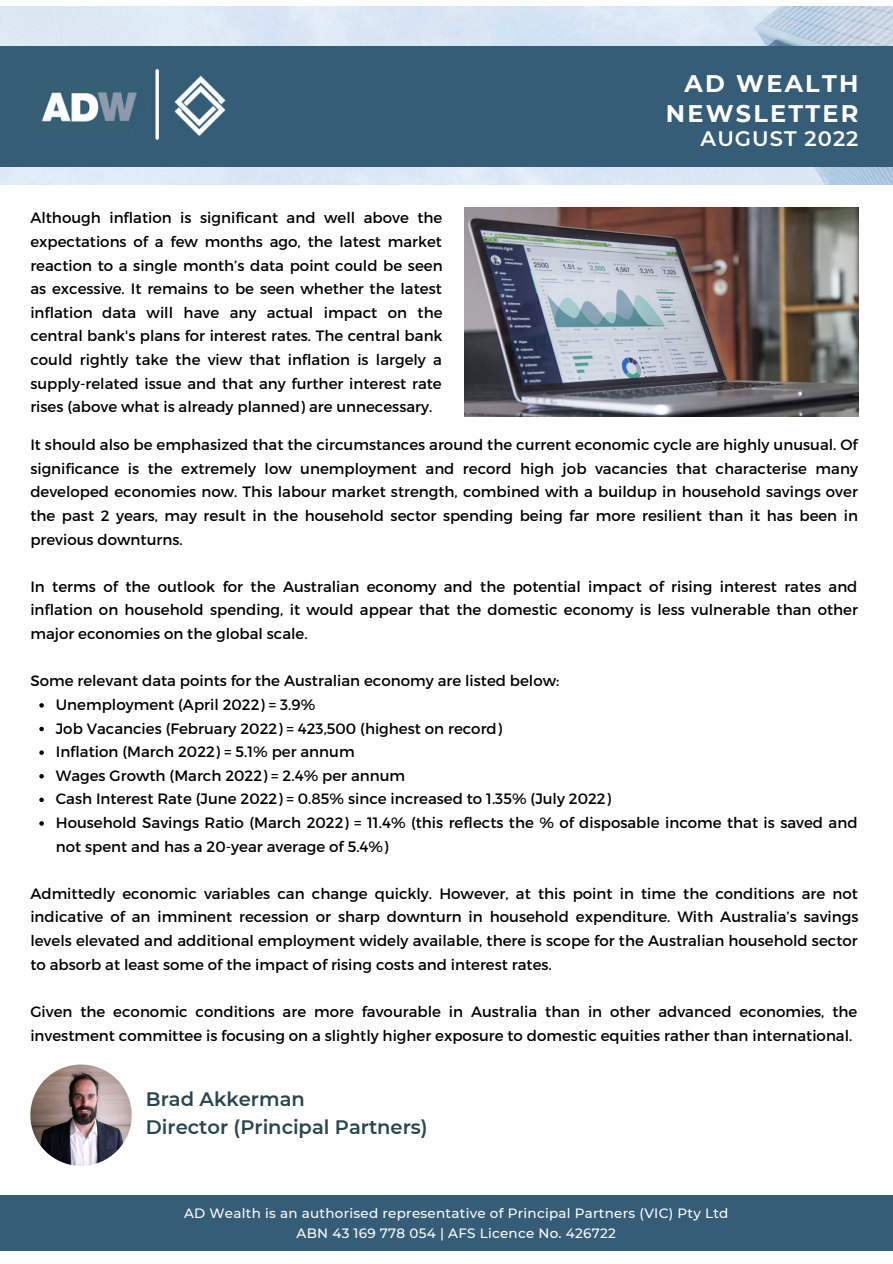
<style>
.page{position:relative;width:893px;height:1264px;background:#fff}
.page>*{position:absolute;margin:0;border:0;box-sizing:border-box;transform-origin:0 0}
.t1{font:700 24px/30.3px "Montserrat";letter-spacing:.095em;color:#fff;text-align:right}
.t2{font:600 21px "Montserrat";letter-spacing:.05em;color:#fff}
.t3{font:600 19.5px/28px "Montserrat";color:#28464f}
.t4{font:15px/23.5px "Montserrat";color:#000;text-align:justify}
.t5{font:500 13.5px/20.2px "Montserrat";letter-spacing:.02em;color:#fff;text-align:center}
</style>
<div class="page">
<img style="left:0;top:6px;width:892px;height:179px">
<div style="left:0;top:1195px;width:892px;height:55px;background:#355d77"></div>
<div style="left:0;top:47px;width:892px;height:120px;background:#355d77"></div>
<img style="left:41px;top:92px;width:96px;height:30px">
<img style="left:174px;top:75px;width:52px;height:61px">
<svg style="left:155px;top:71px;width:4px;height:67px"></svg>
<img style="left:464px;top:208px;width:394px;height:208px">
<svg style="left:39px;top:703px;width:5px;height:4px"></svg>
<svg style="left:39px;top:726px;width:5px;height:5px"></svg>
<svg style="left:39px;top:750px;width:5px;height:5px"></svg>
<svg style="left:39px;top:774px;width:5px;height:4px"></svg>
<svg style="left:39px;top:797px;width:5px;height:5px"></svg>
<svg style="left:39px;top:821px;width:5px;height:4px"></svg>
<img style="left:30px;top:1064px;width:102px;height:101px;border-radius:50%">
<p class="t4" style="left:30px;top:205px;width:413px">Although inflation is significant and well above the expectations of a few months ago, the latest market reaction to a single month’s data point could be seen as excessive. It remains to be seen whether the latest inflation data will have any actual impact on the central bank's plans for interest rates. The central bank could rightly take the view that inflation is largely a supply-related issue and that any further interest rate rises (above what is already planned) are unnecessary.</p>
<h1 class="t1" style="left:665px;top:68px;width:194px">AD WEALTH<br>NEWSLETTER</h1>
<h2 class="t2" style="left:700px;top:126px;width:159px">AUGUST 2022</h2>
<p class="t4" style="left:30px;top:432px;width:829px">It should also be emphasized that the circumstances around the current economic cycle are highly unusual. Of significance is the extremely low unemployment and record high job vacancies that characterise many developed economies now. This labour market strength, combined with a buildup in household savings over the past 2 years, may result in the household sector spending being far more resilient than it has been in previous downturns.</p>
<p class="t4" style="left:30px;top:574px;width:829px">In terms of the outlook for the Australian economy and the potential impact of rising interest rates and inflation on household spending, it would appear that the domestic economy is less vulnerable than other major economies on the global scale.</p>
<p class="t4" style="left:30px;top:668px;width:530px">Some relevant data points for the Australian economy are listed below:</p>
<p class="t4" style="left:56px;top:692px;width:803px;text-align:left">Unemployment (April 2022) = 3.9%<br>Job Vacancies (February 2022) = 423,500 (highest on record)<br>Inflation (March 2022) = 5.1% per annum<br>Wages Growth (March 2022) = 2.4% per annum<br>Cash Interest Rate (June 2022) = 0.85% since increased to 1.35% (July 2022)<br>Household Savings Ratio (March 2022) = 11.4% (this reflects the % of disposable income that is saved and not spent and has a 20-year average of 5.4%)</p>
<p class="t4" style="left:30px;top:881px;width:829px">Admittedly economic variables can change quickly. However, at this point in time the conditions are not indicative of an imminent recession or sharp downturn in household expenditure. With Australia’s savings levels elevated and additional employment widely available, there is scope for the Australian household sector to absorb at least some of the impact of rising costs and interest rates.</p>
<p class="t4" style="left:30px;top:999px;width:828px">Given the economic conditions are more favourable in Australia than in other advanced economies, the investment committee is focusing on a slightly higher exposure to domestic equities rather than international.</p>
<h3 class="t3" style="left:146px;top:1084px;width:283px">Brad Akkerman<br>Director (Principal Partners)</h3>
<p class="t5" style="left:184px;top:1202px;width:546px">AD Wealth is an authorised representative of Principal Partners (VIC) Pty Ltd<br>ABN 43 169 778 054 | AFS Licence No. 426722</p>
</div>
